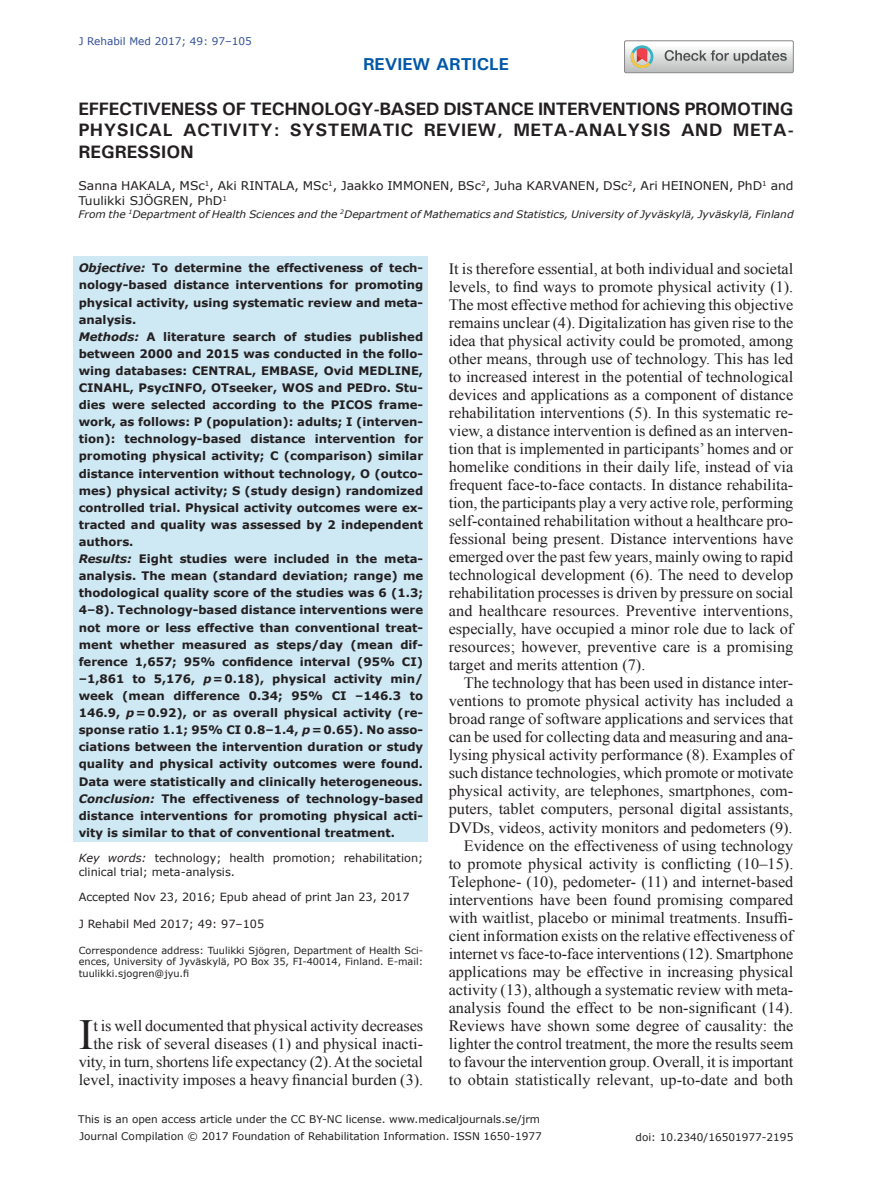
<style>
.page{position:relative;width:872px;height:1191px;background:#fff}
.page>*{position:absolute;margin:0;border:0;box-sizing:border-box;transform-origin:0 0}
.t1{font:42.9px "Times New Roman";color:#231f20}
.t2{font:700 18px/21.6px "Univers";letter-spacing:.03em;color:#231f20;text-align:justify}
.t3{font:700 17.25px "Univers";color:#0157a8}
.t4{font:15.75px/18px "Times New Roman";color:#231f20;text-align:right}
.t5{font:12px/14.4px "Verdana";color:#231f20}
.t6{font:700 11.7px/17.1px "Verdana";color:#231f20}
.t7{font:11.25px/13.5px "Verdana";color:#231f20}
.t8{font:10.5px "Verdana";color:#231f20}
.t9{font:10.5px "Verdana";color:#324f95}
.t10{font:italic 10.35px "Verdana";letter-spacing:-.005em;color:#231f20}
.t11{font:9.75px/11.7px "Verdana";color:#231f20;text-align:justify}
.s1{font-style:italic}
</style>
<div class="page">
<div style="left:74px;top:257px;width:354px;height:585px;background:#cee8f4"></div>
<div style="left:624px;top:40px;width:169px;height:33px;border:1px solid #888688;border-radius:2px"></div>
<svg style="left:624px;top:41px;width:169px;height:32px"></svg>
<p class="t9" style="left:79px;top:34px;width:175px">J Rehabil Med 2017; 49: 97–105</p>
<p class="t3" style="left:363px;top:53px;width:147px">REVIEW ARTICLE</p>
<p class="t2" style="left:78px;top:97px;width:716px">EFFECTIVENESS OF TECHNOLOGY-BASED DISTANCE INTERVENTIONS PROMOTING PHYSICAL ACTIVITY: SYSTEMATIC REVIEW, META-ANALYSIS AND META-REGRESSION</p>
<p class="t5" style="left:78px;top:179px;width:716px">Sanna HAKALA, MSc<sup>1</sup>, Aki RINTALA, MSc<sup>1</sup>, Jaakko IMMONEN, BSc<sup>2</sup>, Juha KARVANEN, DSc<sup>2</sup>, Ari HEINONEN, PhD<sup>1</sup> and<br>Tuulikki SJÖGREN, PhD<sup>1</sup></p>
<p class="t10" style="left:78px;top:207px;width:716px">From the <sup>1</sup>Department of Health Sciences and the <sup>2</sup>Department of Mathematics and Statistics, University of Jyväskylä, Jyväskylä, Finland</p>
<p class="t6" style="left:79px;top:259px;width:346px"><span class="s1">Objective:</span> To determine the effectiveness of tech&shy;nology-based distance interventions for promoting physical activity, using systematic review and meta&shy;analysis.<br><span class="s1">Methods:</span> A literature search of studies published between 2000 and 2015 was conducted in the follo&shy;wing databases: CENTRAL, EMBASE, Ovid MEDLINE, CINAHL, PsycINFO, OTseeker, WOS and PEDro. Stu&shy;dies were selected according to the PICOS frame&shy;work, as follows: P (population): adults; I (interven&shy;tion): technology-based distance intervention for promoting physical activity; C (comparison) similar distance intervention without technology, O (outco&shy;mes) physical activity; S (study design) randomized controlled trial. Physical activity outcomes were ex&shy;tracted and quality was assessed by 2 independent authors.<br><span class="s1">Results:</span> Eight studies were included in the meta&shy;analysis. The mean (standard deviation; range) me thodological quality score of the studies was 6 (1.3; 4–8). Technology-based distance interventions were not more or less effective than conventional treat&shy;ment whether measured as steps/day (mean dif&shy;ference 1,657; 95% confidence interval (95% CI) –1,861 to 5,176, <span class="s1">p</span>=0.18), physical activity min/ week (mean difference 0.34; 95% CI –146.3 to 146.9, <span class="s1">p</span>=0.92), or as overall physical activity (re&shy;sponse ratio 1.1; 95% CI 0.8–1.4, <span class="s1">p</span>=0.65). No asso&shy;ciations between the intervention duration or study quality and physical activity outcomes were found.<br>Data were statistically and clinically heterogeneous.<br><span class="s1">Conclusion:</span> The effectiveness of technology-based distance interventions for promoting physical acti&shy;vity is similar to that of conventional treatment.</p>
<p class="t7" style="left:79px;top:851px;width:346px"><span class="s1">Key words:</span> technology; health promotion; rehabilitation; clinical trial; meta-analysis.</p>
<p class="t7" style="left:79px;top:890px;width:332px">Accepted Nov 23, 2016; Epub ahead of print Jan 23, 2017</p>
<p class="t7" style="left:79px;top:917px;width:187px">J Rehabil Med 2017; 49: 97–105</p>
<p class="t11" style="left:79px;top:944px;width:346px">Correspondence address: Tuulikki Sjögren, Department of Health Sci&shy;ences, University of Jyväskylä, PO Box 35, FI-40014, Finland. E-mail: tuulikki.sjogren@jyu.fi</p>
<p class="t4" style="left:79px;top:1016px;width:346px">t is well documented that physical activity decreases the risk of several diseases (1) and physical inacti&shy;vity, in turn, shortens life expectancy (2). At the societal level, inactivity imposes a heavy financial burden (3).</p>
<h1 class="t1" style="left:79px;top:1005px;width:16px">I</h1>
<p class="t4" style="left:449px;top:260px;width:346px;text-align:justify">It is therefore essential, at both individual and societal levels, to find ways to promote physical activity (1).<br>The most effective method for achieving this objective remains unclear (4). Digitalization has given rise to the idea that physical activity could be promoted, among other means, through use of technology. This has led to increased interest in the potential of technological devices and applications as a component of distance rehabilitation interventions (5). In this systematic re&shy;view, a distance intervention is defined as an interven&shy;tion that is implemented in participants’ homes and or homelike conditions in their daily life, instead of via frequent face-to-face contacts. In distance rehabilita&shy;tion, the participants play a very active role, performing self-contained rehabilitation without a healthcare pro&shy;fessional being present. Distance interventions have emerged over the past few years, mainly owing to rapid technological development (6). The need to develop rehabilitation processes is driven by pressure on social and healthcare resources. Preventive interventions, especially, have occupied a minor role due to lack of resources; however, preventive care is a promising target and merits attention (7).</p>
<p class="t4" style="left:449px;top:674px;width:346px">The technology that has been used in distance inter&shy;ventions to promote physical activity has included a broad range of software applications and services that can be used for collecting data and measuring and ana&shy;lysing physical activity performance (8). Examples of such distance technologies, which promote or motivate physical activity, are telephones, smartphones, com&shy;puters, tablet computers, personal digital assistants, DVDs, videos, activity monitors and pedometers (9).<br>Evidence on the effectiveness of using technology to promote physical activity is conflicting (10–15).<br>Telephone- (10), pedometer- (11) and internet-based interventions have been found promising compared with waitlist, placebo or minimal treatments. Insuffi&shy;cient information exists on the relative effectiveness of internet vs face-to-face interventions (12). Smartphone applications may be effective in increasing physical activity (13), although a systematic review with meta&shy;analysis found the effect to be non-significant (14).<br>Reviews have shown some degree of causality: the lighter the control treatment, the more the results seem to favour the intervention group. Overall, it is important to obtain statistically relevant, up-to-date and both</p>
<p class="t8" style="left:78px;top:1112px;width:463px">This is an open access article under the CC BY-NC license. www.medicaljournals.se/jrm</p>
<p class="t8" style="left:79px;top:1128px;width:464px">Journal Compilation © 2017 Foundation of Rehabilitation Information. ISSN 1650-1977</p>
<p class="t8" style="left:635px;top:1130px;width:159px">doi: 10.2340/16501977-2195</p>
</div>
